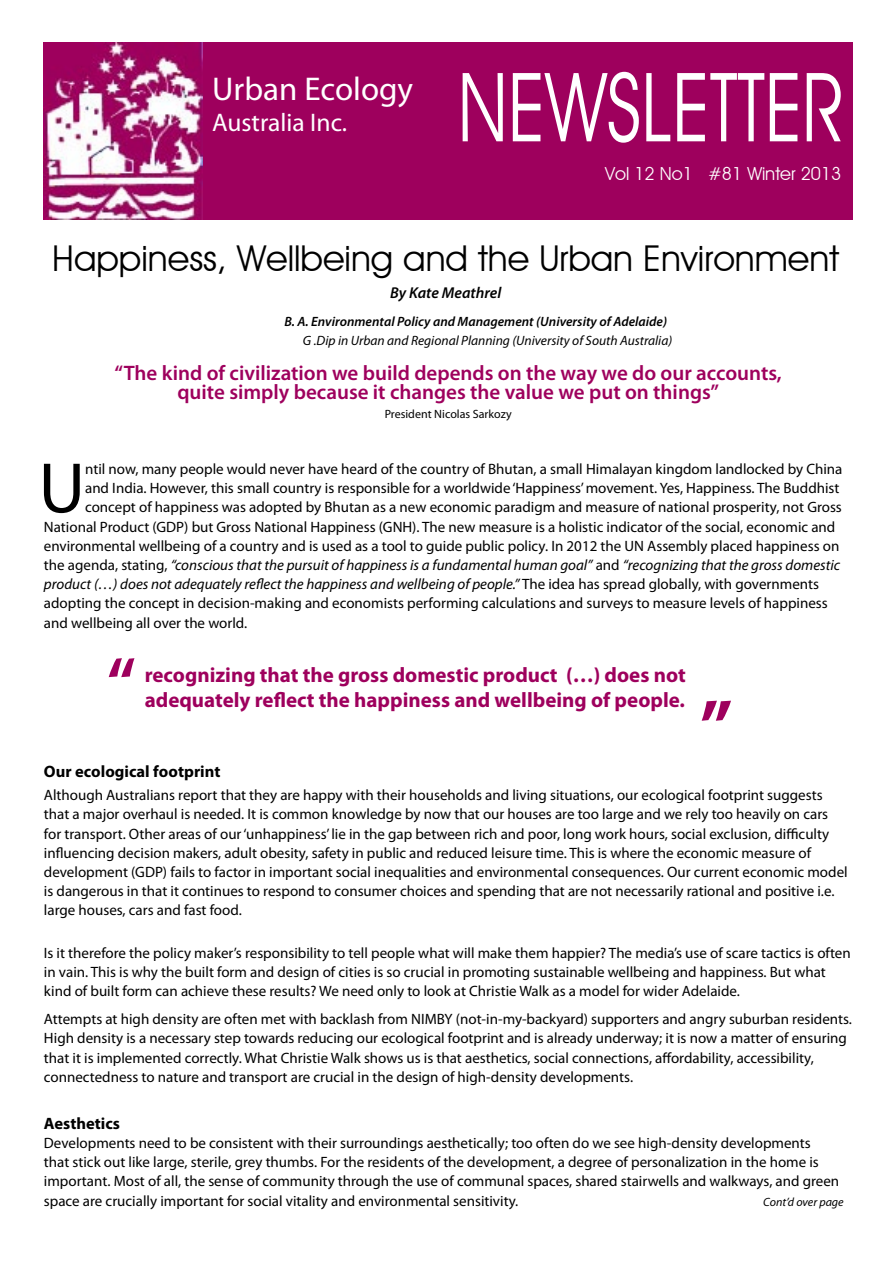
<style>
.page{position:relative;width:893px;height:1263px;background:#fff}
.page>*{position:absolute;margin:0;border:0;box-sizing:border-box;transform-origin:0 0}
.t1{font:96px "Decker";color:#fff;scale:.78 1}
.t2{font:72px "Myriad Pro";color:#000}
.t3{font:600 72px "Myriad Pro";color:#9e005d}
.t4{font:700 72px "Myriad Pro";color:#9e005d}
.t5{font:35.7px "Decker";color:#000}
.t6{font:33px "Myriad Pro";color:#fff}
.t7{font:25.5px "Myriad Pro";color:#fff}
.t8{font:600 21px/19.2px "Myriad Pro";color:#9e005d;text-align:center}
.t9{font:700 21px/25.5px "Myriad Pro";color:#9e005d}
.t10{font:18px "Decker";color:#fff}
.t11{font:700 16.5px "Myriad Pro";color:#000}
.t12{font:italic 600 15.75px "Myriad Pro";color:#000}
.t13{font:15px/19.2px "Myriad Pro";color:#000}
.t14{font:italic 15px "Myriad Pro";color:#000}
.t15{font:italic 13.5px "Myriad Pro";color:#000}
.t16{font:italic 600 13.5px "Myriad Pro";color:#000}
.t17{font:12px "Myriad Pro";color:#000}
.t18{font:italic 12px "Myriad Pro";color:#000}
.s1{font-style:normal}
</style>
<div class="page">
<div style="left:203px;top:43px;width:650px;height:177px;background:#9e005d"></div>
<img style="left:44px;top:43px;width:159px;height:177px">
<h3 class="t6" style="left:212px;top:69px;width:202px">Urban Ecology</h3>
<h3 class="t7" style="left:212px;top:106px;width:137px">Australia Inc.</h3>
<h1 class="t1" style="left:458px;top:49px;width:497px">NEWSLETTER</h1>
<p class="t10" style="left:605px;top:162px;width:238px">Vol 12 No1 #81 Winter 2013</p>
<h3 class="t5" style="left:52px;top:236px;width:788px">Happiness, Wellbeing and the Urban Environment</h3>
<p class="t12" style="left:390px;top:282px;width:113px">By Kate Meathrel</p>
<p class="t16" style="left:285px;top:313px;width:384px">B. A. Environmental Policy and Management (University of Adelaide)</p>
<p class="t15" style="left:303px;top:332px;width:371px">G .Dip in Urban and Regional Planning (University of South Australia)</p>
<h3 class="t8" style="left:115px;top:363px;width:669px">“The kind of civilization we build depends on the way we do our accounts, quite simply because it changes the value we put on things”</h3>
<p class="t17" style="left:385px;top:407px;width:129px">President Nicolas Sarkozy</p>
<h2 class="t2" style="left:39px;top:444px;width:48px">U</h2>
<p class="t13" style="left:85px;top:459px;width:759px">ntil now, many people would never have heard of the country of Bhutan, a small Himalayan kingdom landlocked by China</p>
<p class="t13" style="left:85px;top:478px;width:756px">and India. However, this small country is responsible for a worldwide ‘Happiness’ movement. Yes, Happiness. The Buddhist</p>
<p class="t13" style="left:85px;top:497px;width:758px">concept of happiness was adopted by Bhutan as a new economic paradigm and measure of national prosperity, not Gross</p>
<p class="t13" style="left:44px;top:517px;width:793px">National Product (GDP) but Gross National Happiness (GNH). The new measure is a holistic indicator of the social, economic and</p>
<p class="t13" style="left:44px;top:536px;width:797px">environmental wellbeing of a country and is used as a tool to guide public policy. In 2012 the UN Assembly placed happiness on</p>
<p class="t14" style="left:44px;top:556px;width:798px"><span class="s1">the agenda, stating,</span> “conscious that the pursuit of happiness is a fundamental human goal” <span class="s1">and</span> “recognizing that the gross domestic</p>
<p class="t14" style="left:44px;top:575px;width:777px">product (…) does not adequately reflect the happiness and wellbeing of people.” <span class="s1">The idea has spread globally, with governments</span></p>
<p class="t13" style="left:44px;top:593px;width:785px">adopting the concept in decision-making and economists performing calculations and surveys to measure levels of happiness</p>
<p class="t13" style="left:44px;top:613px;width:205px">and wellbeing all over the world.</p>
<h2 class="t3" style="left:107px;top:638px;width:31px">“</h2>
<h3 class="t9" style="left:145px;top:661px;width:543px">recognizing that the gross domestic product (…) does not adequately reflect the happiness and wellbeing of people.</h3>
<h2 class="t4" style="left:700px;top:679px;width:34px">”</h2>
<p class="t11" style="left:44px;top:760px;width:178px">Our ecological footprint</p>
<p class="t13" style="left:44px;top:785px;width:805px">Although Australians report that they are happy with their households and living situations, our ecological footprint suggests that a major overhaul is needed. It is common knowledge by now that our houses are too large and we rely too heavily on cars for transport. Other areas of our ‘unhappiness’ lie in the gap between rich and poor, long work hours, social exclusion, difficulty influencing decision makers, adult obesity, safety in public and reduced leisure time. This is where the economic measure of development (GDP) fails to factor in important social inequalities and environmental consequences. Our current economic model is dangerous in that it continues to respond to consumer choices and spending that are not necessarily rational and positive i.e. large houses, cars and fast food.</p>
<p class="t13" style="left:44px;top:943px;width:808px">Is it therefore the policy maker’s responsibility to tell people what will make them happier? The media’s use of scare tactics is often in vain. This is why the built form and design of cities is so crucial in promoting sustainable wellbeing and happiness. But what kind of built form can achieve these results? We need only to look at Christie Walk as a model for wider Adelaide.</p>
<p class="t13" style="left:44px;top:1009px;width:810px">Attempts at high density are often met with backlash from NIMBY (not-in-my-backyard) supporters and angry suburban residents.<br>High density is a necessary step towards reducing our ecological footprint and is already underway; it is now a matter of ensuring that it is implemented correctly. What Christie Walk shows us is that aesthetics, social connections, affordability, accessibility, connectedness to nature and transport are crucial in the design of high-density developments.</p>
<p class="t11" style="left:44px;top:1112px;width:78px">Aesthetics</p>
<p class="t13" style="left:44px;top:1133px;width:797px">Developments need to be consistent with their surroundings aesthetically; too often do we see high-density developments that stick out like large, sterile, grey thumbs. For the residents of the development, a degree of personalization in the home is important. Most of all, the sense of community through the use of communal spaces, shared stairwells and walkways, and green space are crucially important for social vitality and environmental sensitivity.</p>
<p class="t18" style="left:763px;top:1194px;width:82px">Cont’d over page</p>
</div>
